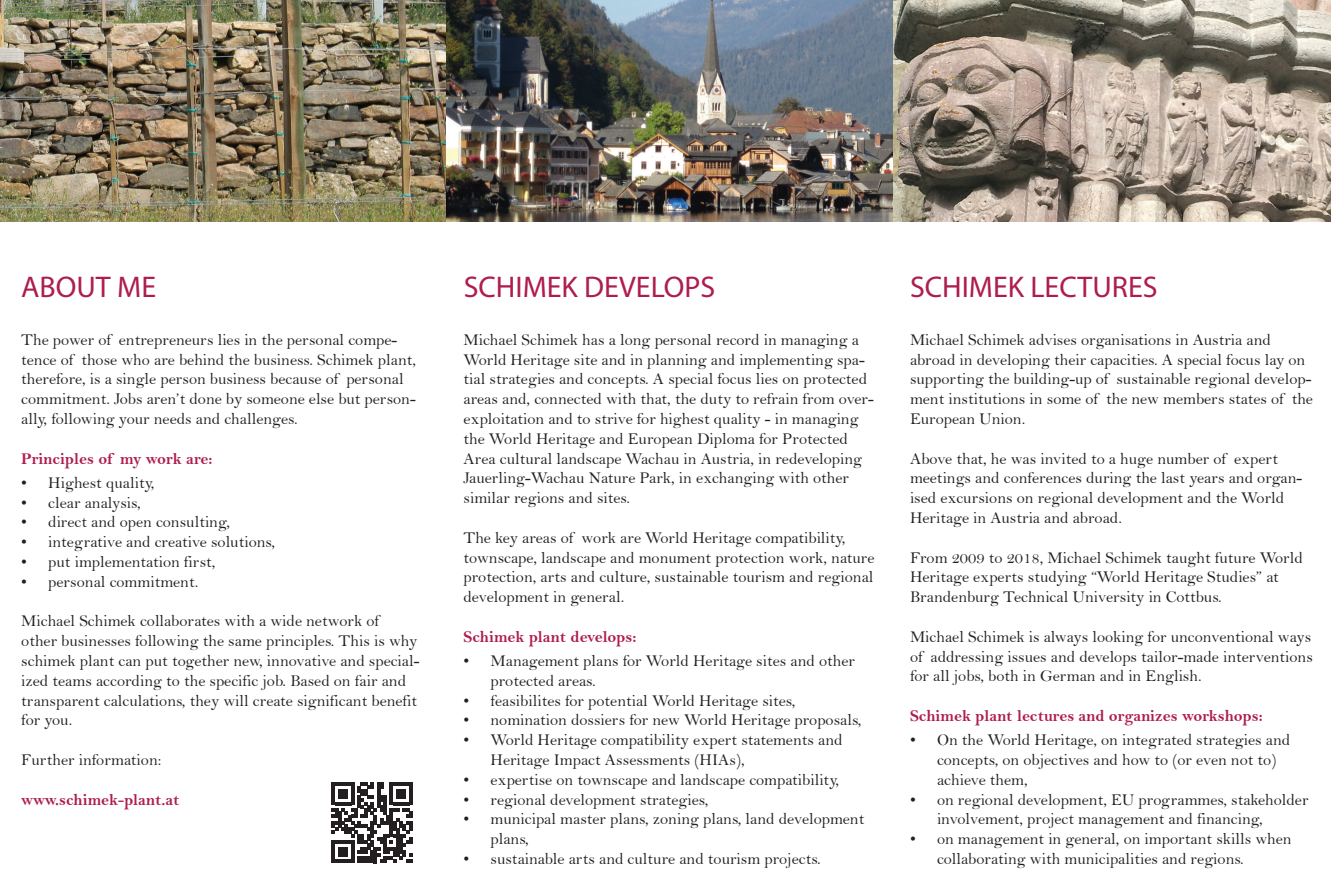
<style>
.page{position:relative;width:1331px;height:893px;background:#fff}
.page>*{position:absolute;margin:0;border:0;box-sizing:border-box;transform-origin:0 0}
.t1{font:30px "Myriad Pro";color:#ae1d4d}
.t2{font:16.5px/19.8px "Bell";color:#231f20}
.t3{font:16.5px "Bell MT Bold";color:#ae1d4d}
</style>
<div class="page">
<img style="left:0;top:0;width:1331px;height:221px">
<svg style="left:332px;top:782px;width:80px;height:81px"></svg>
<h1 class="t1" style="left:21px;top:269px;width:136px">ABOUT ME</h1>
<p class="t2" style="left:21px;top:330px;width:396px">The power of entrepreneurs lies in the personal compe&shy;tence of those who are behind the business. Schimek plant, therefore, is a single person business because of personal commitment. Jobs aren’t done by someone else but person&shy;ally, following your needs and challenges.</p>
<p class="t3" style="left:21px;top:449px;width:193px">Principles of my work are:</p>
<p class="t2" style="left:21px;top:472px;width:135px">• Highest quality,</p>
<p class="t2" style="left:21px;top:492px;width:121px">• clear analysis,</p>
<p class="t2" style="left:21px;top:512px;width:210px">• direct and open consulting,</p>
<p class="t2" style="left:21px;top:532px;width:255px">• integrative and creative solutions,</p>
<p class="t2" style="left:21px;top:552px;width:196px">• put implementation first,</p>
<p class="t2" style="left:21px;top:571px;width:179px">• personal commitment.</p>
<p class="t2" style="left:21px;top:611px;width:400px">Michael Schimek collaborates with a wide network of<br>other businesses following the same principles. This is why schimek plant can put together new, innovative and special&shy;ized teams according to the specific job. Based on fair and transparent calculations, they will create significant benefit for you.</p>
<p class="t2" style="left:21px;top:750px;width:142px">Further information:</p>
<p class="t3" style="left:21px;top:789px;width:160px">www.schimek-plant.at</p>
<h1 class="t1" style="left:464px;top:269px;width:253px">SCHIMEK DEVELOPS</h1>
<h1 class="t1" style="left:910px;top:269px;width:249px">SCHIMEK LECTURES</h1>
<p class="t2" style="left:463px;top:330px;width:412px">Michael Schimek has a long personal record in managing a World Heritage site and in planning and implementing spa&shy;tial strategies and concepts. A special focus lies on protected areas and, connected with that, the duty to refrain from over&shy;exploitation and to strive for highest quality - in managing the World Heritage and European Diploma for Protected Area cultural landscape Wachau in Austria, in redeveloping Jauerling-Wachau Nature Park, in exchanging with other similar regions and sites.</p>
<p class="t2" style="left:463px;top:528px;width:412px">The key areas of work are World Heritage compatibility, townscape, landscape and monument protection work, nature protection, arts and culture, sustainable tourism and regional development in general.</p>
<p class="t3" style="left:463px;top:627px;width:174px">Schimek plant develops:</p>
<p class="t2" style="left:490px;top:651px;width:366px;text-indent:-27px">• Management plans for World Heritage sites and other protected areas.</p>
<p class="t2" style="left:463px;top:690px;width:333px">• feasibilites for potential World Heritage sites,</p>
<p class="t2" style="left:463px;top:710px;width:400px">• nomination dossiers for new World Heritage proposals,</p>
<p class="t2" style="left:490px;top:730px;width:353px;text-indent:-27px">• World Heritage compatibility expert statements and<br>Heritage Impact Assessments (HIAs),</p>
<p class="t2" style="left:463px;top:769px;width:377px">• expertise on townscape and landscape compatibility,</p>
<p class="t2" style="left:463px;top:789px;width:246px">• regional development strategies,</p>
<p class="t2" style="left:490px;top:809px;width:375px;text-indent:-27px">• municipal master plans, zoning plans, land development plans,</p>
<p class="t2" style="left:463px;top:849px;width:359px">• sustainable arts and culture and tourism projects.</p>
<p class="t2" style="left:910px;top:330px;width:404px">Michael Schimek advises organisations in Austria and abroad in developing their capacities. A special focus lay on supporting the building-up of sustainable regional develop&shy;ment institutions in some of the new members states of the European Union.</p>
<p class="t2" style="left:910px;top:448px;width:394px">Above that, he was invited to a huge number of expert meetings and conferences during the last years and organ&shy;ised excursions on regional development and the World Heritage in Austria and abroad.</p>
<p class="t2" style="left:910px;top:547px;width:394px">From 2009 to 2018, Michael Schimek taught future World<br>Heritage experts studying “World Heritage Studies” at<br>Brandenburg Technical University in Cottbus.</p>
<p class="t2" style="left:910px;top:627px;width:404px;text-align:justify">Michael Schimek is always looking for unconventional ways of addressing issues and develops tailor-made interventions for all jobs, both in German and in English.</p>
<p class="t3" style="left:910px;top:706px;width:354px">Schimek plant lectures and organizes workshops:</p>
<p class="t2" style="left:937px;top:730px;width:355px;text-indent:-27px">• On the World Heritage, on integrated strategies and concepts, on objectives and how to (or even not to) achieve them,</p>
<p class="t2" style="left:937px;top:789px;width:373px;text-indent:-27px">• on regional development, EU programmes, stakeholder involvement, project management and financing,</p>
<p class="t2" style="left:937px;top:829px;width:356px;text-indent:-27px">• on management in general, on important skills when collaborating with municipalities and regions.</p>
</div>
